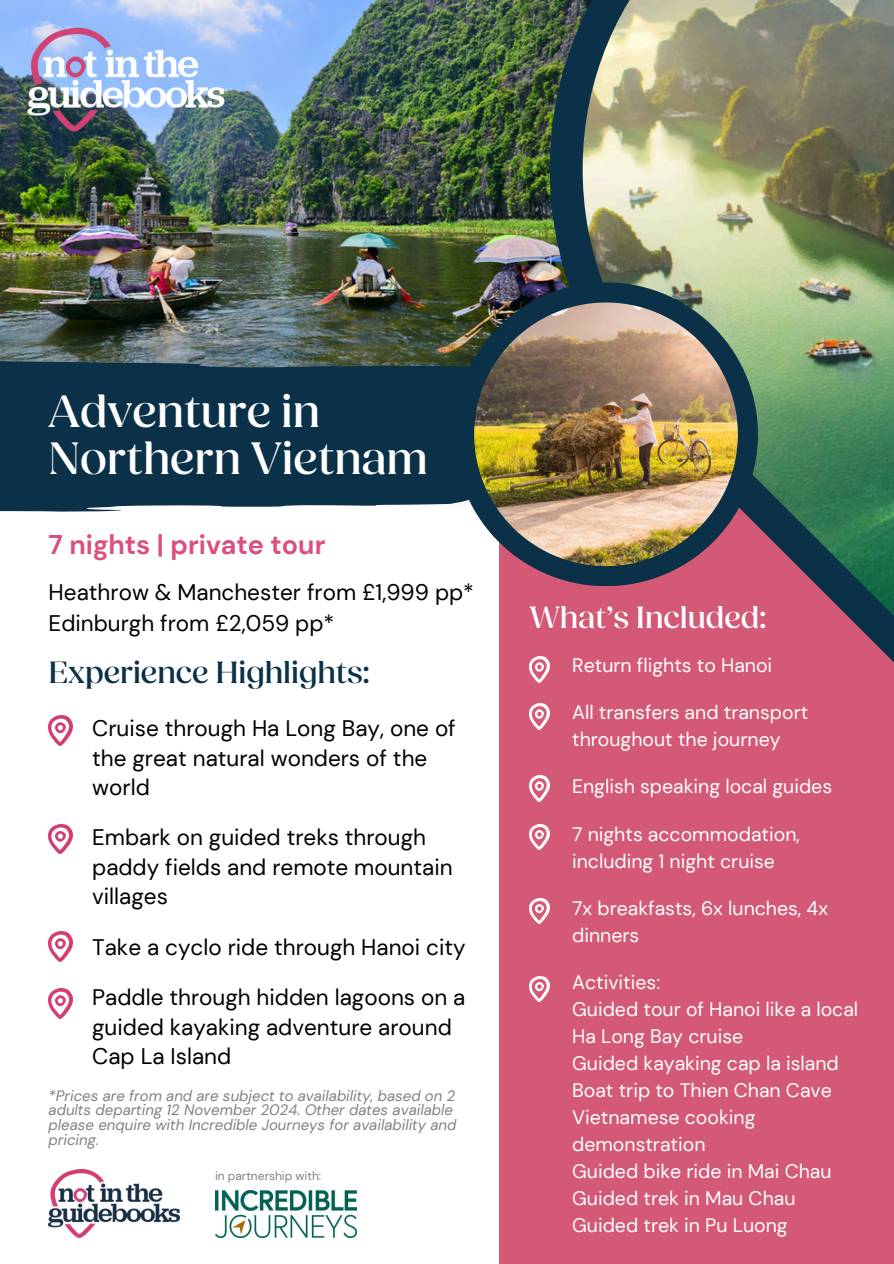
<style>
.page{position:relative;width:894px;height:1264px;background:#fff}
.page>*{position:absolute;margin:0;border:0;box-sizing:border-box;transform-origin:0 0}
.t1{font:500 46.5px/47.2px "Fields Display";color:#fff}
.t2{font:500 31.5px "Fields Display";color:#0a3148}
.t3{font:500 31.5px "Fields Display";color:#fff}
.t4{font:700 27px "DM Sans";color:#db4f7c}
.t5{font:22.5px/29.2px "DM Sans";color:#000}
.t6{font:19.5px/27px "DM Sans";color:#fff}
.t7{font:italic 15px/14.7px "DM Sans";color:#818181}
.t8{font:12px "DM Sans";color:#818181}
</style>
<div class="page">
<div style="left:499px;top:429px;width:394px;height:834px;background:#d35976"></div>
<img style="left:0;top:0;width:549px;height:360px">
<img style="left:549px;top:0;width:344px;height:671px">
<svg style="left:0;top:360px;width:454px;height:152px;fill:#0a3148"></svg>
<img style="left:454px;top:282px;width:303px;height:304px">
<img style="left:474px;top:302px;width:263px;height:264px">
<img style="left:529px;top:656px;width:20px;height:26px">
<img style="left:529px;top:703px;width:20px;height:26px">
<img style="left:529px;top:775px;width:20px;height:26px">
<img style="left:529px;top:824px;width:20px;height:25px">
<img style="left:529px;top:898px;width:20px;height:25px">
<img style="left:49px;top:716px;width:23px;height:29px">
<img style="left:49px;top:824px;width:23px;height:29px">
<img style="left:49px;top:931px;width:23px;height:30px">
<img style="left:24px;top:24px;width:203px;height:111px">
<img style="left:49px;top:988px;width:23px;height:30px">
<img style="left:215px;top:1190px;width:142px;height:47px">
<img style="left:49px;top:1169px;width:130px;height:68px">
<img style="left:529px;top:976px;width:20px;height:25px">
<h5 class="t1" style="left:49px;top:389px;width:380px">Adventure in<br>Northern Vietnam</h5>
<p class="t4" style="left:49px;top:526px;width:278px">7 nights | private tour</p>
<p class="t5" style="left:49px;top:576px;width:427px;line-height:31.5px">Heathrow &amp; Manchester from £1,999 pp*<br>Edinburgh from £2,059 pp*</p>
<h5 class="t2" style="left:49px;top:653px;width:322px">Experience Highlights:</h5>
<h5 class="t5" style="left:92px;top:714px;width:365px">Cruise through Ha Long Bay, one of the great natural wonders of the world</h5>
<h5 class="t5" style="left:92px;top:823px;width:362px">Embark on guided treks through paddy fields and remote mountain villages</h5>
<h5 class="t5" style="left:92px;top:932px;width:375px">Take a cyclo ride through Hanoi city</h5>
<h5 class="t5" style="left:92px;top:982px;width:374px">Paddle through hidden lagoons on a guided kayaking adventure around<br>Cap La Island</h5>
<h6 class="t7" style="left:49px;top:1088px;width:409px">*Prices are from and are subject to availability, based on 2 adults departing 12 November 2024. Other dates available please enquire with Incredible Journeys for availability and pricing.</h6>
<p class="t8" style="left:215px;top:1168px;width:108px">in partnership with:</p>
<p class="t3" style="left:529px;top:597px;width:238px">What’s Included:</p>
<h3 class="t6" style="left:572px;top:651px;width:201px">Return flights to Hanoi</h3>
<h4 class="t6" style="left:572px;top:698px;width:237px">All transfers and transport throughout the journey</h4>
<h2 class="t6" style="left:572px;top:773px;width:261px">English speaking local guides</h2>
<p class="t6" style="left:572px;top:820px;width:229px">7 nights accommodation, including 1 night cruise</p>
<h4 class="t6" style="left:572px;top:894px;width:257px">7x breakfasts, 6x lunches, 4x dinners</h4>
<h4 class="t6" style="left:572px;top:968px;width:287px">Activities:<br>Guided tour of Hanoi like a local<br>Ha Long Bay cruise<br>Guided kayaking cap la island<br>Boat trip to Thien Chan Cave<br>Vietnamese cooking demonstration<br>Guided bike ride in Mai Chau<br>Guided trek in Mau Chau</h4>
<h4 class="t6" style="left:572px;top:1211px;width:217px">Guided trek in Pu Luong</h4>
</div>
